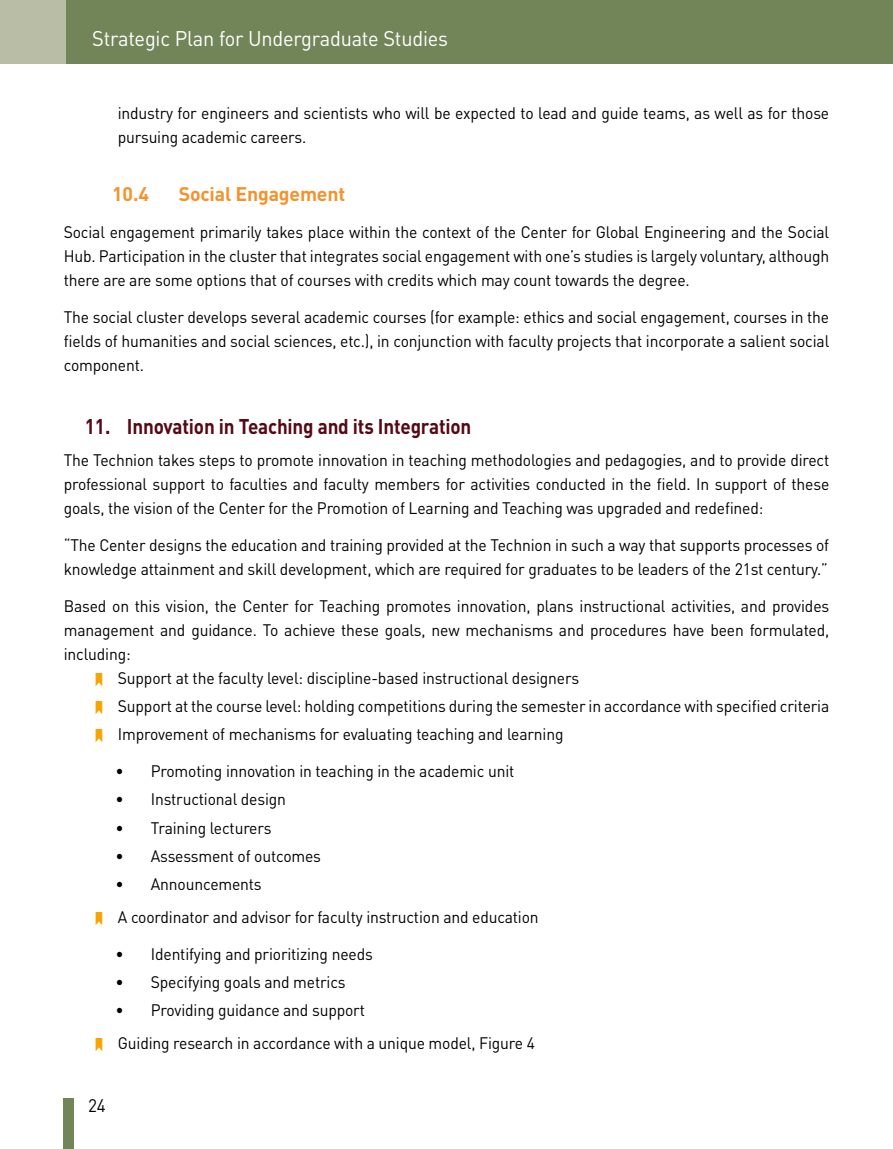
<style>
.page{position:relative;width:893px;height:1149px;background:#fff}
.page>*{position:absolute;margin:0;border:0;box-sizing:border-box;transform-origin:0 0}
.t1{font:700 21px "DIN Pro";letter-spacing:-.01em;color:#560815;scale:.9 1}
.t2{font:21px "DIN Pro";letter-spacing:-.01em;color:#fff;scale:.95 1}
.t3{font:700 19.5px "DIN Pro";letter-spacing:-.01em;color:#f2932e}
.t4{font:18px "DIN Pro";color:#000;scale:.95 1}
.t5{font:16.5px/24px "DIN Pro";letter-spacing:-.01em;color:#000;scale:.95 1}
.s1{font-family:"Iconimonim 1.5 FM";color:#f6a400}
</style>
<div class="page">
<div style="left:0;top:0;width:893px;height:64px;background:#728558"></div>
<div style="left:63px;top:1097px;width:11px;height:51px;background:#728558"></div>
<div style="left:0;top:0;width:65px;height:64px;background:#b9bda6"></div>
<p class="t2" style="left:92px;top:24px;width:376px">Strategic Plan for Undergraduate Studies</p>
<p class="t5" style="left:118px;top:100px;width:750px">industry for engineers and scientists who will be expected to lead and guide teams, as well as for those pursuing academic careers.</p>
<p class="t3" style="left:112px;top:181px;width:38px">10.4</p>
<p class="t3" style="left:179px;top:181px;width:168px">Social Engagement</p>
<p class="t5" style="left:64px;top:219px;width:807px;text-align:justify">Social engagement primarily takes place within the context of the Center for Global Engineering and the Social Hub. Participation in the cluster that integrates social engagement with one’s studies is largely voluntary, although there are are some options that of courses with credits which may count towards the degree.</p>
<p class="t5" style="left:64px;top:304px;width:807px;text-align:justify">The social cluster develops several academic courses (for example: ethics and social engagement, courses in the fields of humanities and social sciences, etc.), in conjunction with faculty projects that incorporate a salient social component.</p>
<p class="t1" style="left:85px;top:411px;width:431px">11. Innovation in Teaching and its Integration</p>
<p class="t5" style="left:64px;top:447px;width:807px;text-align:justify">The Technion takes steps to promote innovation in teaching methodologies and pedagogies, and to provide direct professional support to faculties and faculty members for activities conducted in the field. In support of these goals, the vision of the Center for the Promotion of Learning and Teaching was upgraded and redefined:</p>
<p class="t5" style="left:64px;top:532px;width:807px">“The Center designs the education and training provided at the Technion in such a way that supports processes of knowledge attainment and skill development, which are required for graduates to be leaders of the 21st century.”</p>
<p class="t5" style="left:64px;top:593px;width:807px">Based on this vision, the Center for Teaching promotes innovation, plans instructional activities, and provides</p>
<p class="t5" style="left:64px;top:617px;width:807px">management and guidance. To achieve these goals, new mechanisms and procedures have been formulated,</p>
<p class="t5" style="left:64px;top:641px;width:72px">including:</p>
<p class="t5" style="left:95px;top:665px;width:511px"><span class="s1">^</span> Support at the faculty level: discipline-based instructional designers</p>
<p class="t5" style="left:95px;top:691px;width:774px;line-height:28.2px"><span class="s1">^</span> Support at the course level: holding competitions during the semester in accordance with specified criteria <span class="s1">^</span> Improvement of mechanisms for evaluating teaching and learning</p>
<p class="t5" style="left:116px;top:758px;width:421px">• Promoting innovation in teaching in the academic unit</p>
<p class="t5" style="left:116px;top:786px;width:181px">• Instructional design</p>
<p class="t5" style="left:116px;top:814px;width:166px">• Training lecturers</p>
<p class="t5" style="left:116px;top:843px;width:218px">• Assessment of outcomes</p>
<p class="t5" style="left:95px;top:867px;width:468px;line-height:32.5px;text-indent:20px">• Announcements<br><span class="s1">^</span> A coordinator and advisor for faculty instruction and education</p>
<p class="t5" style="left:116px;top:940px;width:272px">• Identifying and prioritizing needs</p>
<p class="t5" style="left:116px;top:968px;width:244px">• Specifying goals and metrics</p>
<p class="t5" style="left:95px;top:992px;width:464px;line-height:32.5px;text-indent:20px">• Providing guidance and support<br><span class="s1">^</span> Guiding research in accordance with a unique model, Figure 4</p>
<p class="t4" style="left:88px;top:1092px;width:20px">24</p>
</div>
